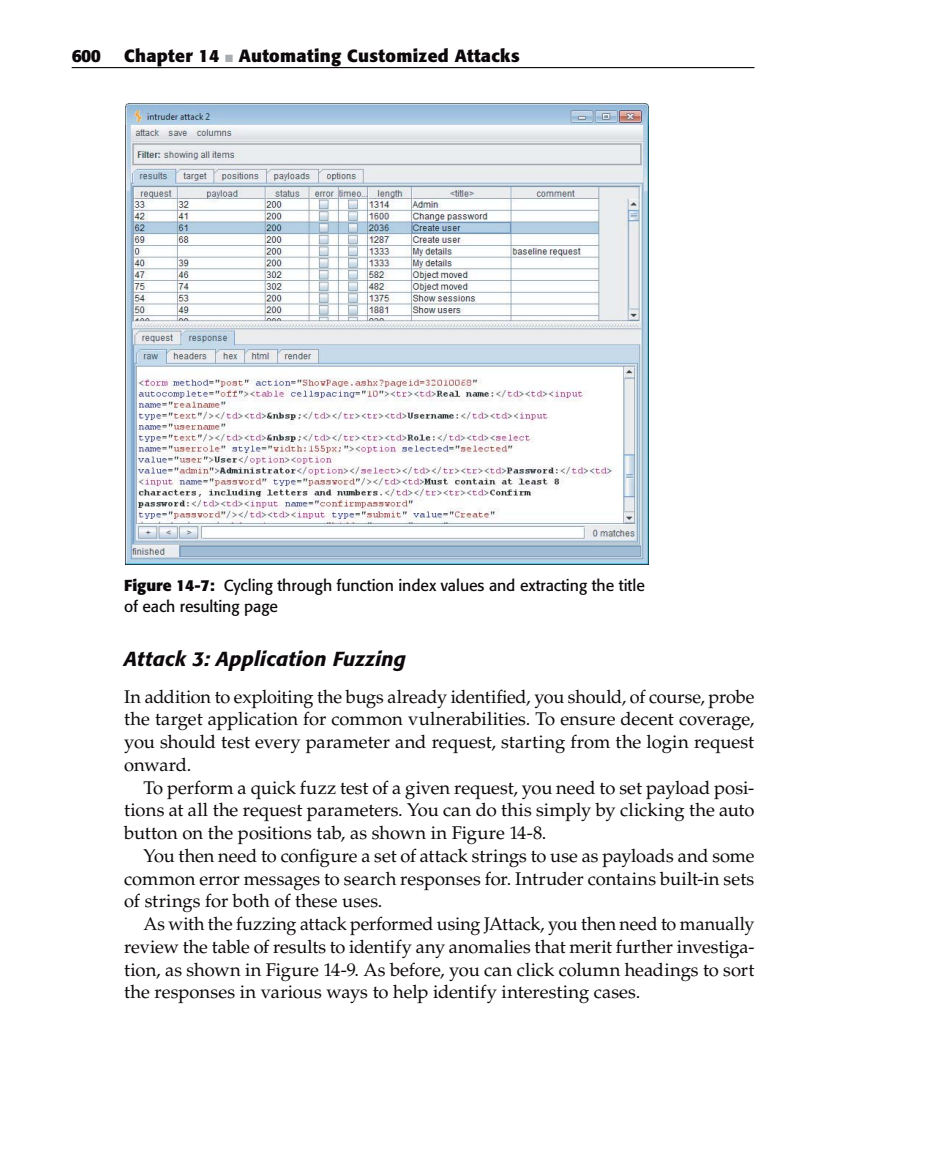
<style>
.page{position:relative;width:928px;height:1166px;background:#fff}
.page>*{position:absolute;margin:0;border:0;box-sizing:border-box;transform-origin:0 0}
.t1{font:italic 500 20.12px "Formata";letter-spacing:.01em;color:#0c080b}
.t2{font:18.38px/22.8px "Palatino";color:#0c080b;text-align:justify}
.t3{font:700 17.5px "Formata";letter-spacing:.02em;color:#0c080b}
.t4{font:15.75px/21px "Formata";letter-spacing:-.005em;color:#0c080b}
.s1{color:#a9adb2}
.s2{font-weight:700}
</style>
<div class="page">
<hr style="left:72px;top:67px;width:682px;height:1px;background:#0c080b">
<img style="left:126px;top:104px;width:522px;height:460px">
<p class="t3" style="left:72px;top:48px;width:31px">600</p>
<p class="t3" style="left:124px;top:48px;width:397px">Chapter 14 <span class="s1">■</span> Automating Customized Attacks</p>
<p class="t4" style="left:124px;top:576px;width:522px"><span class="s2">Figure 14-7:</span> Cycling through function index values and extracting the title of each resulting page</p>
<p class="t1" style="left:124px;top:650px;width:283px">Attack 3: Application Fuzzing</p>
<p class="t2" style="left:124px;top:687px;width:632px">In addition to exploiting the bugs already identified, you should, of course, probe the target application for common vulnerabilities. To ensure decent coverage, you should test every parameter and request, starting from the login request onward.</p>
<p class="t2" style="left:124px;top:778px;width:632px;text-indent:19px">To perform a quick fuzz test of a given request, you need to set payload posi&shy;tions at all the request parameters. You can do this simply by clicking the auto button on the positions tab, as shown in Figure 14-8.</p>
<p class="t2" style="left:124px;top:846px;width:632px;text-indent:19px">You then need to configure a set of attack strings to use as payloads and some common error messages to search responses for. Intruder contains built-in sets of strings for both of these uses.</p>
<p class="t2" style="left:124px;top:914px;width:632px;text-indent:19px">As with the fuzzing attack performed using JAttack, you then need to manually review the table of results to identify any anomalies that merit further investiga&shy;tion, as shown in Figure 14-9. As before, you can click column headings to sort the responses in various ways to help identify interesting cases.</p>
</div>
